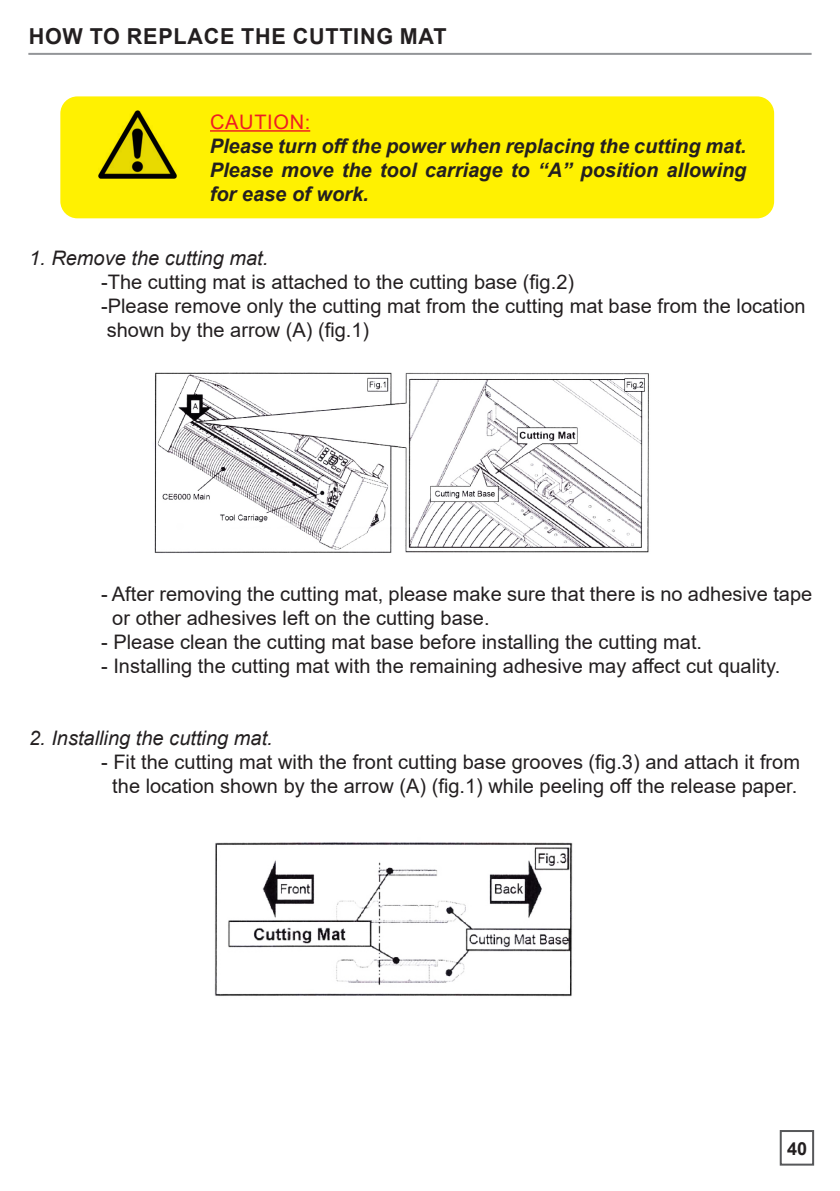
<style>
.page{position:relative;width:840px;height:1191px;background:#fff}
.page>*{position:absolute;margin:0;border:0;box-sizing:border-box;transform-origin:0 0}
.t1{font:700 22px "Arial";letter-spacing:.035em;color:#231f20}
.t2{font:20px/24px "Arial";color:#231f20;text-align:center}
.t3{font:italic 700 20px/24px "Arial";color:#231f20}
.t4{font:italic 20px "Arial";color:#231f20}
.t5{font:20px "Arial";letter-spacing:.035em;color:#ee1d23}
.t6{font:700 18px "Arial";color:#231f20}
</style>
<div class="page">
<hr style="left:28px;top:53px;width:783px;height:2px;background:#939598">
<div style="left:60px;top:96px;width:713px;height:122px;background:#fff101;border-radius:17px"></div>
<hr style="left:210px;top:130px;width:100px;height:2px;background:#ee1d23">
<img style="left:99px;top:110px;width:77px;height:69px">
<img style="left:154px;top:372px;width:495px;height:181px">
<img style="left:214px;top:842px;width:359px;height:155px">
<div style="left:779px;top:1130px;width:34px;height:35px;border:2px solid #57585a"></div>
<p class="t1" style="left:29px;top:21px;width:419px">HOW TO REPLACE THE CUTTING MAT</p>
<p class="t5" style="left:210px;top:108px;width:102px">CAUTION:</p>
<p class="t3" style="left:209px;top:134px;width:538px">Please turn off the power when replacing the cutting mat.</p>
<p class="t3" style="left:209px;top:158px;width:538px">Please move the tool carriage to “A” position allowing for ease of work.</p>
<p class="t4" style="left:29px;top:245px;width:240px">1. Remove the cutting mat.</p>
<p class="t2" style="left:101px;top:270px;width:474px">-The cutting mat is attached to the cutting base (fig.2)</p>
<p class="t2" style="left:101px;top:294px;width:705px">-Please remove only the cutting mat from the cutting mat base from the location</p>
<p class="t2" style="left:107px;top:318px;width:264px">shown by the arrow (A) (fig.1)</p>
<p class="t2" style="left:101px;top:582px;width:712px">- After removing the cutting mat, please make sure that there is no adhesive tape</p>
<p class="t2" style="left:112px;top:606px;width:378px">or other adhesives left on the cutting base.</p>
<p class="t2" style="left:101px;top:630px;width:602px">- Please clean the cutting mat base before installing the cutting mat.</p>
<p class="t2" style="left:101px;top:654px;width:680px">- Installing the cutting mat with the remaining adhesive may affect cut quality.</p>
<p class="t4" style="left:29px;top:725px;width:245px">2. Installing the cutting mat.</p>
<p class="t2" style="left:101px;top:750px;width:700px">- Fit the cutting mat with the front cutting base grooves (fig.3) and attach it from the location shown by the arrow (A) (fig.1) while peeling off the release paper.</p>
<p class="t6" style="left:786px;top:1136px;width:22px">40</p>
</div>
